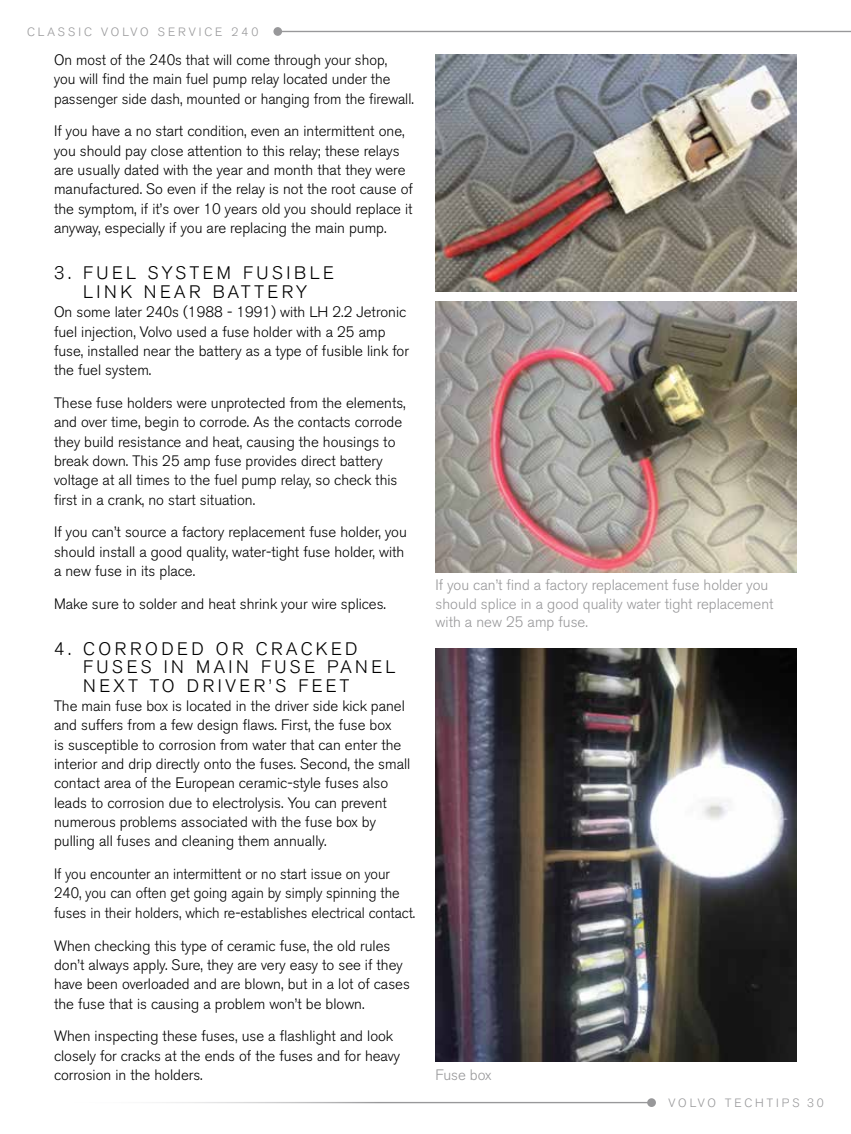
<style>
.page{position:relative;width:851px;height:1134px;background:#fff}
.page>*{position:absolute;margin:0;border:0;box-sizing:border-box;transform-origin:0 0}
.t1{font:300 18px/18.6px "Volvo Sans Pro";letter-spacing:.2em;color:#000;text-align:center}
.t2{font:300 15px/19.4px "Volvo Sans Pro";color:#000}
.t3{font:300 15px/19.4px "Volvo Sans Pro";color:#000;scale:.96 1}
.t4{font:300 15px/18.8px "Volvo Sans Pro";color:#98989a}
.t5{font:300 12px "Volvo Sans Pro";letter-spacing:.25em;color:#98989a}
</style>
<div class="page">
<div style="left:647px;top:1098px;width:9px;height:9px;background:#98989a;border-radius:50%"></div>
<hr style="left:54px;top:1102px;width:597px;height:1px;background:#98989a">
<div style="left:273px;top:27px;width:9px;height:9px;background:#98989a;border-radius:50%"></div>
<hr style="left:278px;top:31px;width:572px;height:1px;background:#98989a">
<img style="left:435px;top:301px;width:361px;height:271px">
<img style="left:435px;top:649px;width:361px;height:413px">
<img style="left:435px;top:54px;width:361px;height:238px">
<p class="t5" style="left:27px;top:25px;width:233px">CLASSIC VOLVO SERVICE 240</p>
<p class="t2" style="left:54px;top:50px;width:361px">On most of the 240s that will come through your shop,<br>you will fi nd the main fuel pump relay located under the passenger side dash, mounted or hanging from the fi rewall.</p>
<p class="t2" style="left:54px;top:122px;width:360px">If you have a no start condition, even an intermittent one, you should pay close attention to this relay; these relays are usually dated with the year and month that they were manufactured. So even if the relay is not the root cause of the symptom, if it’s over 10 years old you should replace it anyway, especially if you are replacing the main pump.</p>
<p class="t1" style="left:54px;top:263px;width:281px;line-height:19.4px">3. FUEL SYSTEM FUSIBLE<br>LINK NEAR BATTERY</p>
<p class="t2" style="left:54px;top:303px;width:356px">On some later 240s (1988 - 1991) with LH 2.2 Jetronic fuel injection, Volvo used a fuse holder with a 25 amp fuse, installed near the battery as a type of fusible link for the fuel system.</p>
<p class="t2" style="left:54px;top:393px;width:353px">These fuse holders were unprotected from the elements, and over time, begin to corrode. As the contacts corrode they build resistance and heat, causing the housings to break down. This 25 amp fuse provides direct battery voltage at all times to the fuel pump relay, so check this<br>fi rst in a crank, no start situation.</p>
<p class="t2" style="left:54px;top:523px;width:354px">If you can’t source a factory replacement fuse holder, you should install a good quality, water-tight fuse holder, with a new fuse in its place.</p>
<p class="t2" style="left:54px;top:594px;width:333px">Make sure to solder and heat shrink your wire splices.</p>
<p class="t1" style="left:83px;top:639px;width:313px;text-align:left;text-indent:-29px">4. CORRODED OR CRACKED<br>FUSES IN MAIN FUSE PANEL<br>NEXT TO DRIVER’S FEET</p>
<p class="t2" style="left:54px;top:696px;width:358px">The main fuse box is located in the driver side kick panel and suffers from a few design flaws. First, the fuse box<br>is susceptible to corrosion from water that can enter the interior and drip directly onto the fuses. Second, the small contact area of the European ceramic-style fuses also leads to corrosion due to electrolysis. You can prevent numerous problems associated with the fuse box by pulling all fuses and cleaning them annually.</p>
<p class="t3" style="left:54px;top:864px;width:378px">If you encounter an intermittent or no start issue on your<br>240, you can often get going again by simply spinning the fuses in their holders, which re-establishes electrical contact.</p>
<p class="t2" style="left:54px;top:936px;width:357px">When checking this type of ceramic fuse, the old rules don’t always apply. Sure, they are very easy to see if they have been overloaded and are blown, but in a lot of cases the fuse that is causing a problem won’t be blown.</p>
<p class="t2" style="left:54px;top:1027px;width:347px">When inspecting these fuses, use a flashlight and look closely for cracks at the ends of the fuses and for heavy corrosion in the holders.</p>
<p class="t4" style="left:435px;top:575px;width:339px">If you can’t fi nd a factory replacement fuse holder you should splice in a good quality water tight replacement with a new 25 amp fuse.</p>
<p class="t4" style="left:435px;top:1066px;width:57px">Fuse box</p>
<p class="t5" style="left:668px;top:1096px;width:157px">VOLVO TECHTIPS 30</p>
</div>
